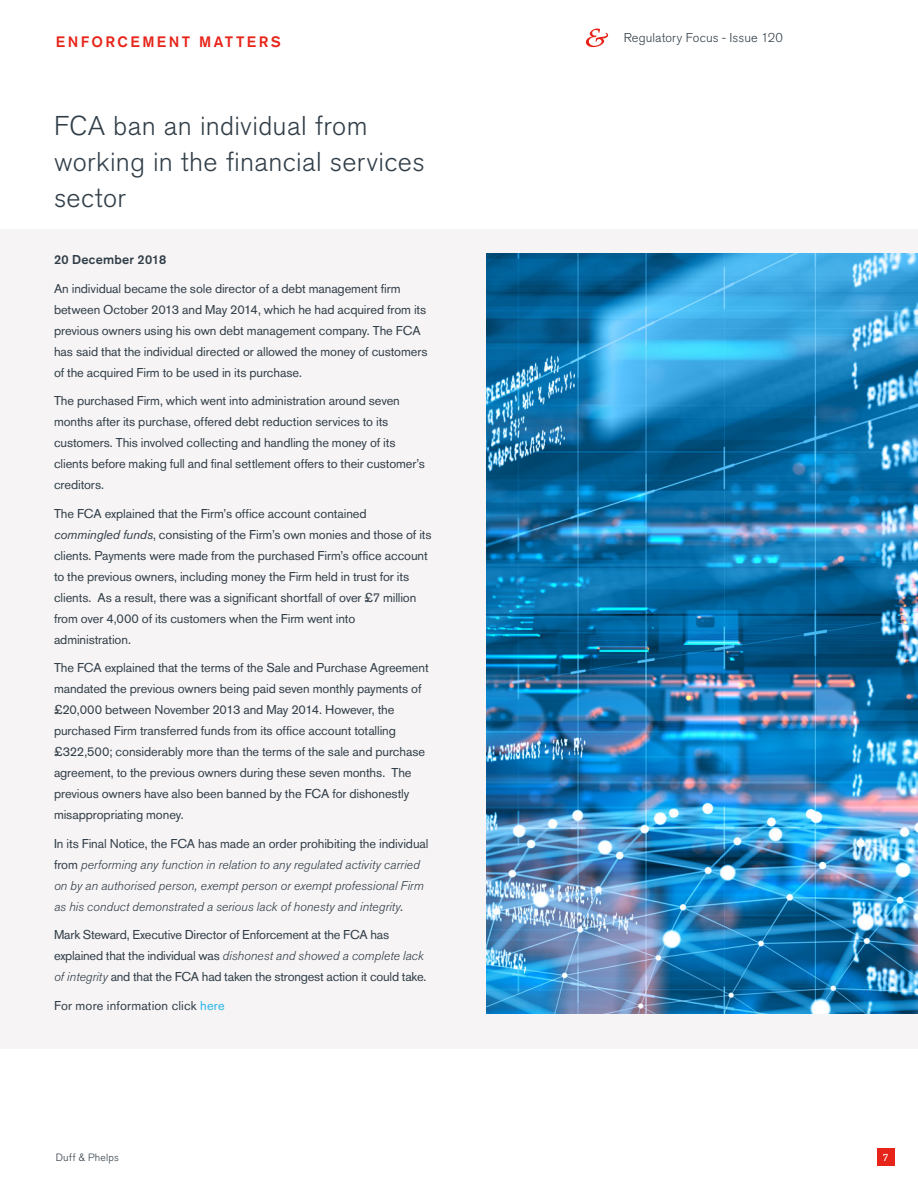
<style>
.page{position:relative;width:918px;height:1188px;background:#fff}
.page>*{position:absolute;margin:0;border:0;box-sizing:border-box;transform-origin:0 0}
.Sub-Heading{font:300 27px/36px "Akzidenz Grotesk BQ";letter-spacing:.015em;color:#313e48}
.Heading{font:500 15px "Akzidenz Grotesk BQ";letter-spacing:.16em;color:#e72419}
.Body_Text{font:12.75px/21px "Akzidenz Grotesk BQ";letter-spacing:-.005em;color:#313e48}
.Body_Text-2{font:italic 300 12.75px/21px "Akzidenz Grotesk BQ";color:#313e48}
.Body_Text-3{font:12.75px "Akzidenz Grotesk BQ";letter-spacing:.015em;color:#313e48}
.t1{font:300 12.75px "Akzidenz Grotesk BQ";letter-spacing:.01em;color:#313e48}
.Sub-Heading-2{font:500 12.75px "Akzidenz Grotesk BQ";letter-spacing:.015em;color:#313e48}
.t2{font:300 10.5px "Akzidenz Grotesk BQ";letter-spacing:.02em;color:#313e48}
.t3{font:10.5px "Akzidenz Grotesk BQ";color:#fff}
.s1{font-style:italic}
.s2{font-weight:400;font-style:normal}
.s3{font-weight:300;font-style:italic}
.s4{color:#26b6ea}
</style>
<div class="page">
<div style="left:877px;top:1148px;width:18px;height:18px;background:#e72419"></div>
<div style="left:0;top:229px;width:918px;height:820px;background:#f6f4f5"></div>
<svg style="left:586px;top:29px;width:22px;height:18px"></svg>
<img style="left:486px;top:254px;width:432px;height:759px">
<p class="Heading" style="left:56px;top:33px;width:227px">ENFORCEMENT MATTERS</p>
<p class="Sub-Heading" style="left:54px;top:109px;width:372px">FCA ban an individual from working in the financial services sector</p>
<p class="Sub-Heading-2" style="left:54px;top:252px;width:114px">20 December 2018</p>
<p class="Body_Text" style="left:54px;top:278px;width:375px">An individual became the sole director of a debt management firm between October 2013 and May 2014, which he had acquired from its previous owners using his own debt management company. The FCA has said that the individual directed or allowed the money of customers of the acquired Firm to be used in its purchase.</p>
<p class="Body_Text" style="left:54px;top:390px;width:373px">The purchased Firm, which went into administration around seven months after its purchase, offered debt reduction services to its customers. This involved collecting and handling the money of its clients before making full and final settlement offers to their customer’s creditors.</p>
<p class="Body_Text" style="left:54px;top:503px;width:379px">The FCA explained that the Firm’s office account contained <span class="s1">commingled funds</span>, consisting of the Firm’s own monies and those of its clients. Payments were made from the purchased Firm’s office account to the previous owners, including money the Firm held in trust for its clients. As a result, there was a significant shortfall of over £7 million from over 4,000 of its customers when the Firm went into administration.</p>
<p class="Body_Text" style="left:54px;top:657px;width:376px">The FCA explained that the terms of the Sale and Purchase Agreement mandated the previous owners being paid seven monthly payments of £20,000 between November 2013 and May 2014. However, the purchased Firm transferred funds from its office account totalling £322,500; considerably more than the terms of the sale and purchase agreement, to the previous owners during these seven months. The previous owners have also been banned by the FCA for dishonestly misappropriating money.</p>
<p class="Body_Text-2" style="left:54px;top:833px;width:376px"><span class="s2">In its Final Notice, the FCA has made an order prohibiting the individual from</span> performing any function in relation to any regulated activity carried on by an authorised person, exempt person or exempt professional Firm as his conduct demonstrated a serious lack of honesty and integrity<span class="s2">.</span></p>
<p class="Body_Text" style="left:54px;top:924px;width:374px">Mark Steward, Executive Director of Enforcement at the FCA has explained that the individual was <span class="s3">dishonest and showed a complete lack of integrity</span> and that the FCA had taken the strongest action it could take.</p>
<p class="Body_Text-3" style="left:54px;top:998px;width:172px">For more information click <span class="s4">here</span></p>
<p class="t1" style="left:624px;top:31px;width:161px">Regulatory Focus - Issue 120</p>
<p class="t2" style="left:56px;top:1152px;width:65px">Duff &amp; Phelps</p>
<p class="t3" style="left:883px;top:1151px;width:8px">7</p>
</div>
